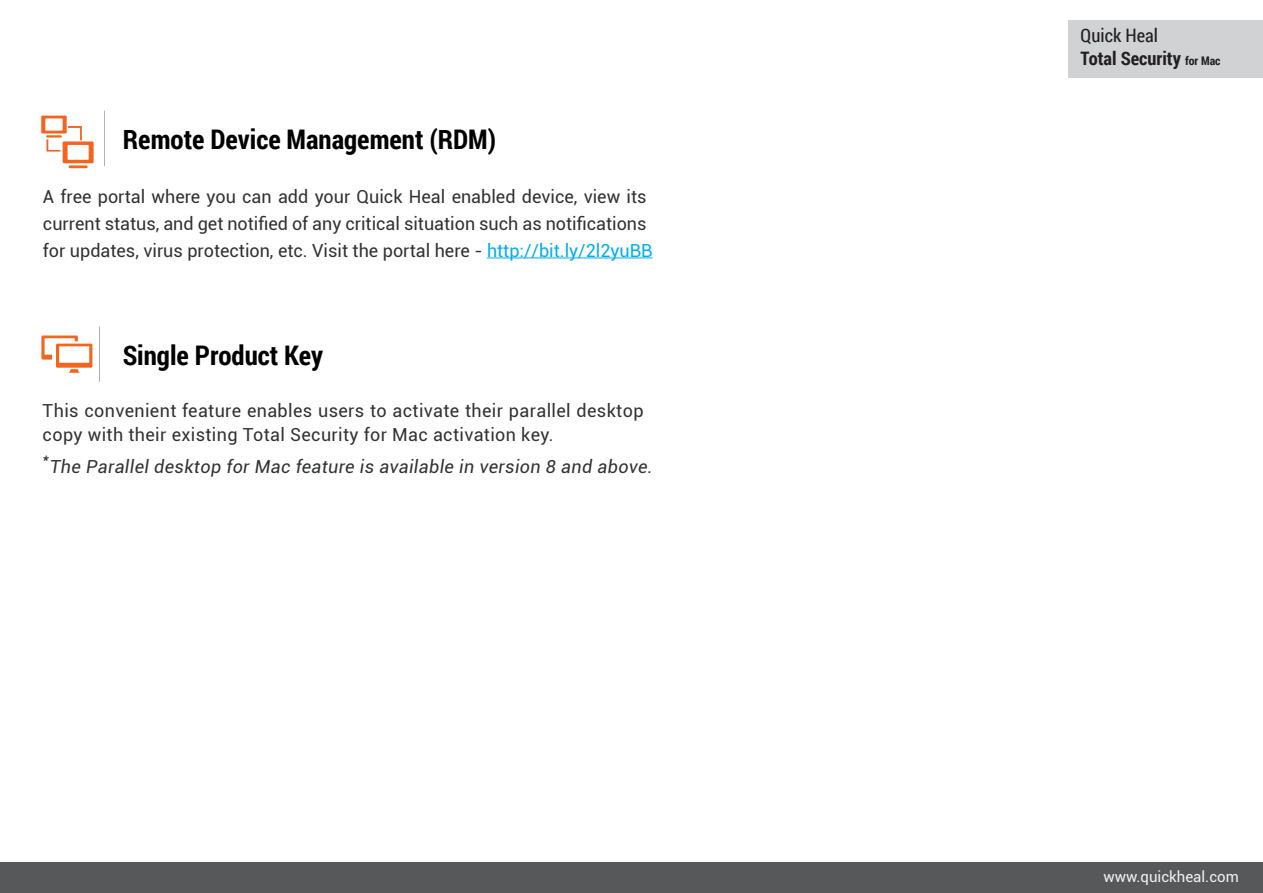
<style>
.page{position:relative;width:1263px;height:893px;background:#fff}
.page>*{position:absolute;margin:0;border:0;box-sizing:border-box;transform-origin:0 0}
.t1{font:700 27px "Roboto Condensed";color:#000001}
.t2{font:700 18.6px "Roboto Condensed";color:#231f20}
.t3{font:18.6px "Roboto Condensed";color:#231f20}
.t4{font:18px/27px "Roboto";color:#313232}
.t5{font:18px/24.6px "Roboto";letter-spacing:.02em;color:#313232}
.t6{font:italic 18px "Roboto";letter-spacing:.02em;color:#313232}
.t7{font:italic 15.75px "Roboto";color:#313232}
.t8{font:15px "Roboto";color:#f0f1f0}
.s1{color:#00aeef}
.s2{font-size:12px}
</style>
<div class="page">
<div style="left:0;top:862px;width:1263px;height:31px;background:#57585a"></div>
<svg style="left:99px;top:326px;width:1px;height:56px"></svg>
<svg style="left:41px;top:335px;width:51px;height:38px"></svg>
<hr style="left:487px;top:257px;width:166px;height:1px;background:#00aeef">
<svg style="left:104px;top:111px;width:1px;height:55px"></svg>
<hr style="left:69px;top:165px;width:19px;height:3px;background:#f36421">
<svg style="left:41px;top:116px;width:53px;height:47px"></svg>
<div style="left:1069px;top:20px;width:194px;height:58px;background:#d1d2d4"></div>
<h1 class="t1" style="left:123px;top:120px;width:375px">Remote Device Management (RDM)</h1>
<p class="t4" style="left:43px;top:182px;width:611px">A free portal where you can add your Quick Heal enabled device, view its current status, and get notified of any critical situation such as notifications for updates, virus protection, etc. Visit the portal here - <span class="s1">http://bit.ly/2l2yuBB</span></p>
<h1 class="t1" style="left:123px;top:336px;width:202px">Single Product Key</h1>
<p class="t5" style="left:43px;top:397px;width:602px">This convenient feature enables users to activate their parallel desktop copy with their existing Total Security for Mac activation key.</p>
<p class="t7" style="left:43px;top:448px;width:8px">*</p>
<p class="t6" style="left:50px;top:454px;width:604px">The Parallel desktop for Mac feature is available in version 8 and above.</p>
<p class="t3" style="left:1080px;top:22px;width:79px">Quick Heal</p>
<p class="t2" style="left:1080px;top:46px;width:141px">Total Security <span class="s2">for Mac</span></p>
<p class="t8" style="left:1103px;top:866px;width:137px">www.quickheal.com</p>
</div>
